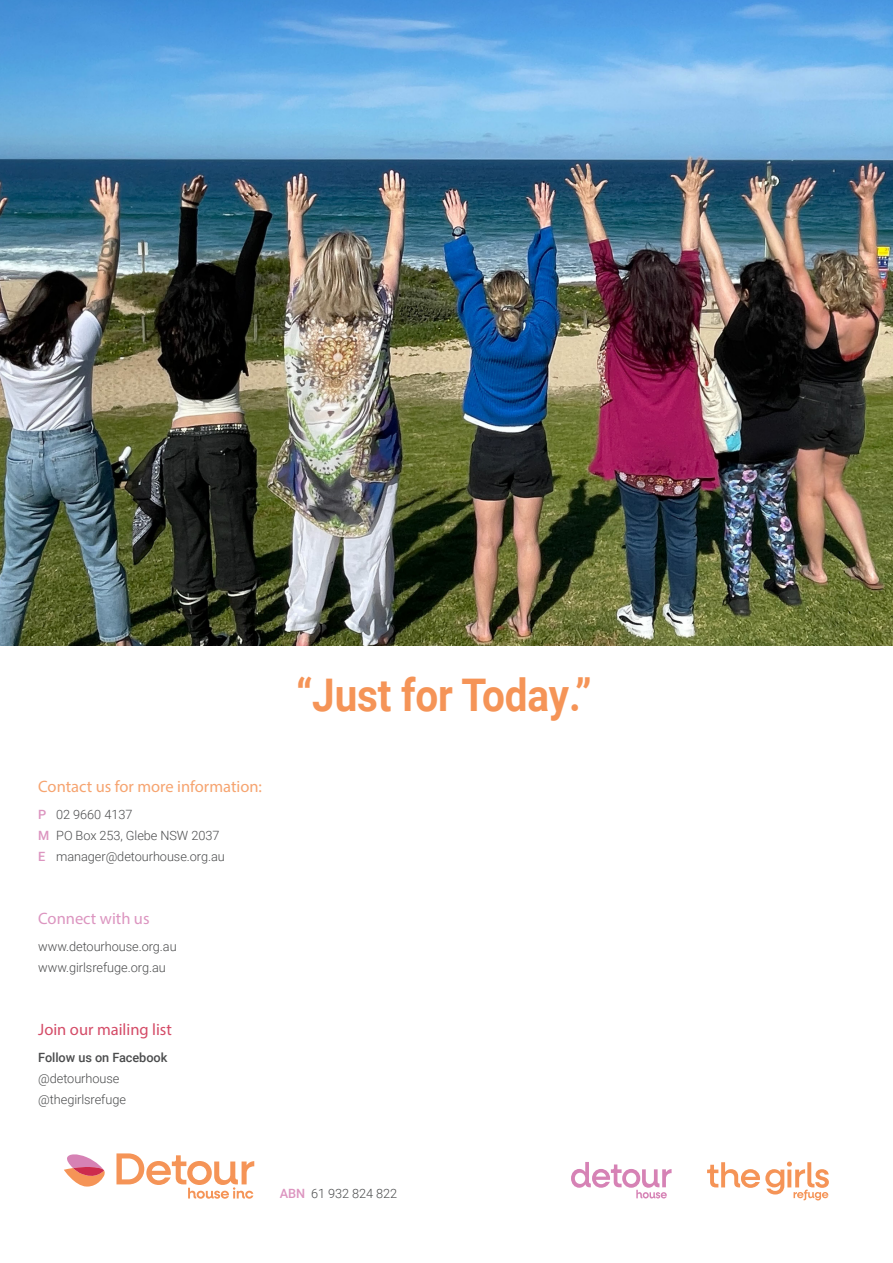
<style>
.page{position:relative;width:893px;height:1263px;background:#fff}
.page>*{position:absolute;margin:0;border:0;box-sizing:border-box;transform-origin:0 0}
.t1{font:700 45px "Roboto";letter-spacing:-.005em;color:#f59457;scale:.9 1}
.t2{font:16.5px "Myriad Pro";color:#f6a470}
.t3{font:16.5px "Myriad Pro";color:#d44b67}
.t4{font:16.5px "Myriad Pro";color:#dc95c0}
.t5{font:300 12.75px "Roboto";letter-spacing:-.005em;color:#4b4c4d}
.t6{font:500 12.75px "Roboto";letter-spacing:-.005em;color:#4b4c4d}
.s1{font-weight:500;color:#dc95c0}
</style>
<div class="page">
<svg style="left:64px;top:1154px;width:41px;height:32px"></svg>
<svg style="left:116px;top:1153px;width:138px;height:46px"></svg>
<svg style="left:571px;top:1162px;width:101px;height:36px"></svg>
<svg style="left:707px;top:1161px;width:122px;height:39px"></svg>
<img style="left:0;top:0;width:893px;height:645px">
<p class="t2" style="left:38px;top:776px;width:225px">Contact us for more information:</p>
<p class="t5" style="left:38px;top:805px;width:96px"><span class="s1">P</span> 02 9660 4137</p>
<p class="t5" style="left:38px;top:826px;width:183px"><span class="s1">M</span> PO Box 253, Glebe NSW 2037</p>
<p class="t5" style="left:38px;top:847px;width:188px"><span class="s1">E</span> manager@detourhouse.org.au</p>
<p class="t4" style="left:38px;top:908px;width:113px">Connect with us</p>
<p class="t5" style="left:38px;top:937px;width:140px">www.detourhouse.org.au</p>
<p class="t5" style="left:38px;top:958px;width:129px">www.girlsrefuge.org.au</p>
<p class="t3" style="left:38px;top:1019px;width:135px">Join our mailing list</p>
<p class="t6" style="left:38px;top:1048px;width:131px">Follow us on Facebook</p>
<p class="t5" style="left:38px;top:1069px;width:83px">@detourhouse</p>
<p class="t5" style="left:38px;top:1090px;width:89px">@thegirlsrefuge</p>
<p class="t1" style="left:296px;top:663px;width:330px">“Just for Today.”</p>
<p class="t5" style="left:280px;top:1185px;width:119px"><span class="s1">ABN</span> 61 932 824 822</p>
</div>
